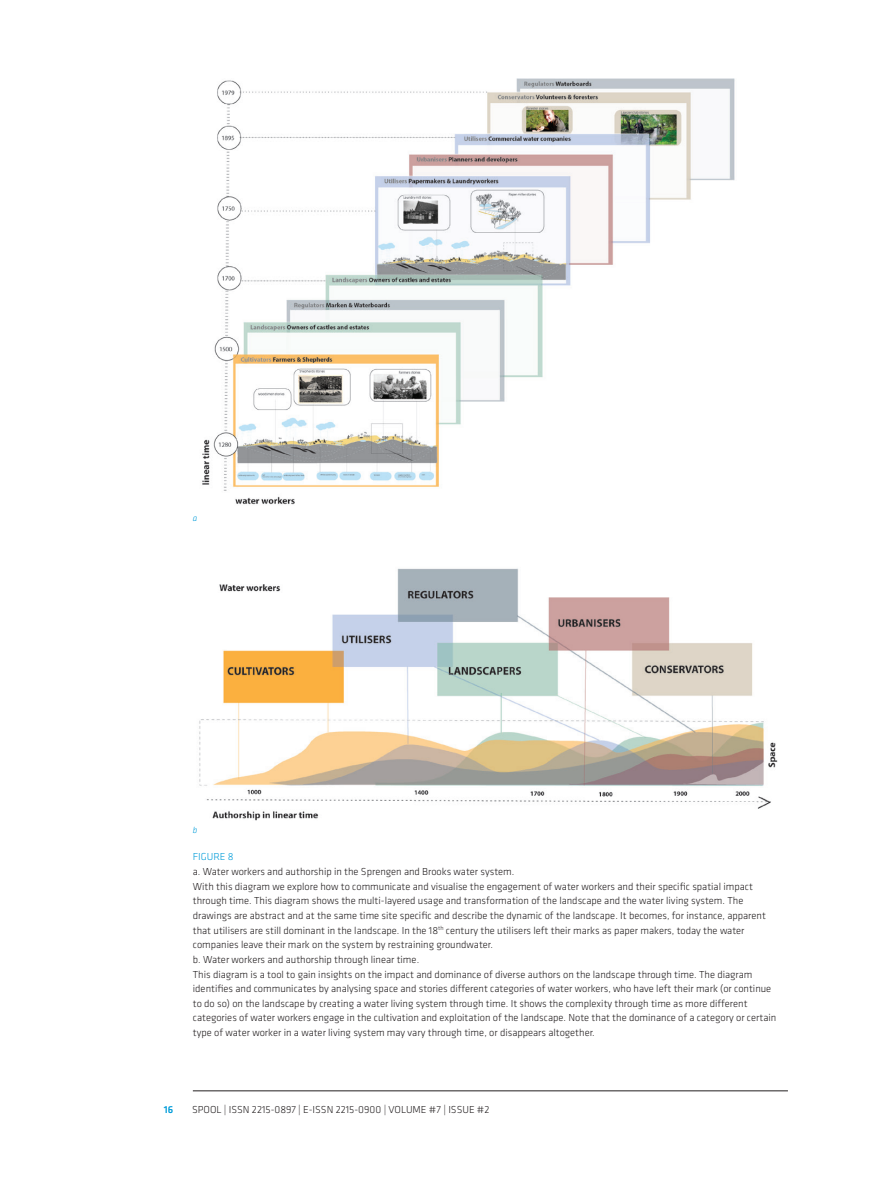
<style>
.page{position:relative;width:893px;height:1189px;background:#fff}
.page>*{position:absolute;margin:0;border:0;box-sizing:border-box;transform-origin:0 0}
.t1{font:300 10.5px/14.7px "Klavika";color:#231f20}
.t2{font:300 10.5px "Klavika";color:#009cd9}
.t3{font:500 10.5px "Klavika";color:#009cd9}
.t4{font:italic 300 9px "Klavika";color:#009cd9}
</style>
<div class="page">
<hr style="left:193px;top:1090px;width:594px;height:1px;background:#231f20">
<img style="left:202px;top:79px;width:533px;height:426px">
<img style="left:199px;top:568px;width:578px;height:252px">
<p class="t4" style="left:193px;top:513px;width:6px">a</p>
<p class="t4" style="left:193px;top:825px;width:6px">b</p>
<p class="t2" style="left:193px;top:851px;width:12px">Figure</p>
<p class="t2" style="left:228px;top:851px;width:7px">8</p>
<p class="t1" style="left:193px;top:864px;width:585px">a. Water workers and authorship in the Sprengen and Brooks water system.<br>With this diagram we explore how to communicate and visualise the engagement of water workers and their specific spatial impact through time. This diagram shows the multi-layered usage and transformation of the landscape and the water living system. The drawings are abstract and at the same time site specific and describe the dynamic of the landscape. It becomes, for instance, apparent that utilisers are still dominant in the landscape. In the 18<sup>th</sup> century the utilisers left their marks as paper makers, today the water companies leave their mark on the system by restraining groundwater.<br>b. Water workers and authorship through linear time.<br>This diagram is a tool to gain insights on the impact and dominance of diverse authors on the landscape through time. The diagram identifies and communicates by analysing space and stories different categories of water workers, who have left their mark (or continue to do so) on the landscape by creating a water living system through time. It shows the complexity through time as more different categories of water workers engage in the cultivation and exploitation of the landscape. Note that the dominance of a category or certain type of water worker in a water living system may vary through time, or disappears altogether.</p>
<p class="t3" style="left:164px;top:1103px;width:11px">16</p>
<p class="t1" style="left:192px;top:1102px;width:299px">SPOOL | ISSN 2215-0897 | E-ISSN 2215-0900 | VOLUME #7 | ISSUE #2</p>
</div>
